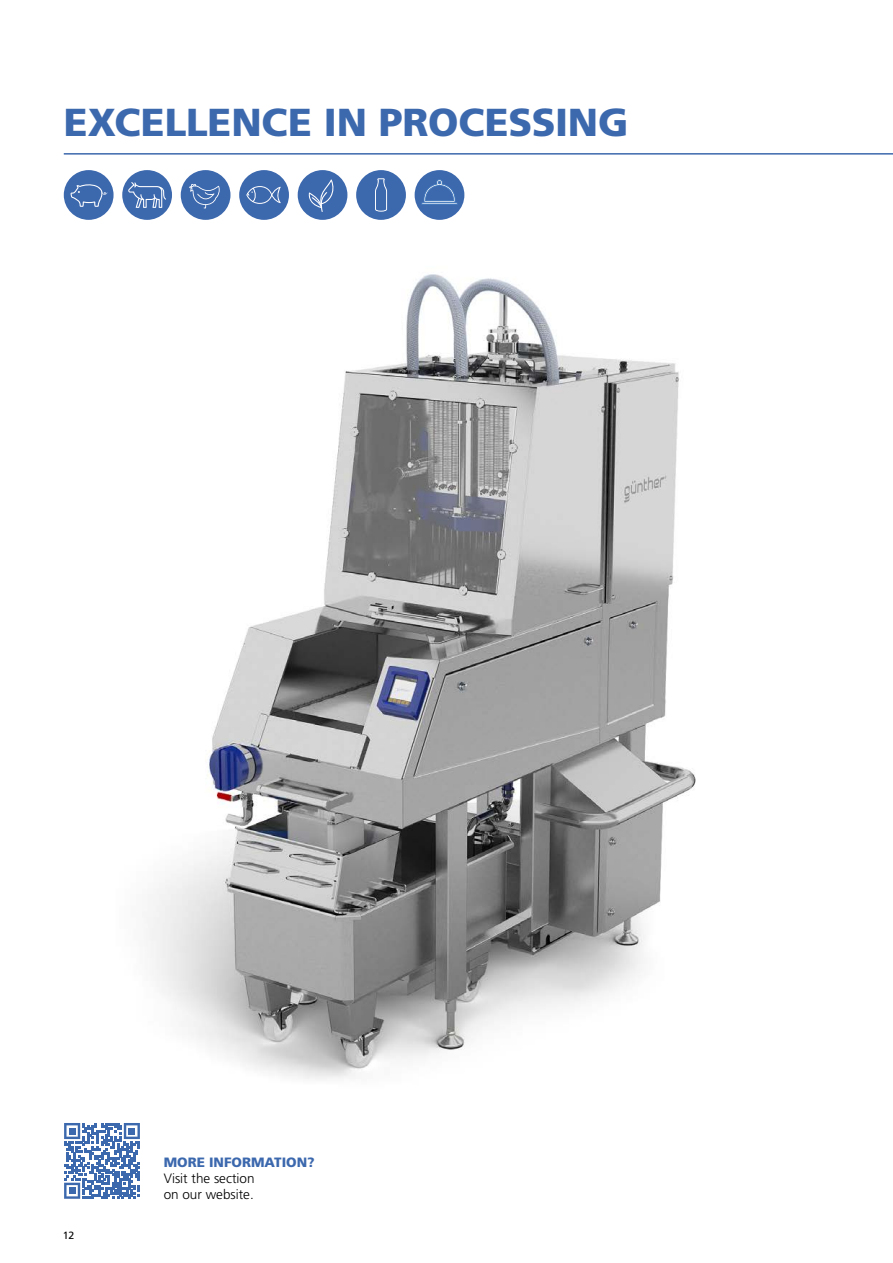
<style>
.page{position:relative;width:893px;height:1263px;background:#fff}
.page>*{position:absolute;margin:0;border:0;box-sizing:border-box;transform-origin:0 0}
.t1{font:900 39px "Frutiger LT Std";letter-spacing:-.005em;color:#3c68ae}
.t2{font:300 13.5px/16.2px "Frutiger LT Std";color:#000}
.t3{font:900 13.5px "Frutiger LT Std";color:#3c68ae}
.t4{font:10.5px "Frutiger LT Std";color:#000}
</style>
<div class="page">
<img style="left:147px;top:274px;width:549px;height:805px">
<svg style="left:64px;top:1123px;width:76px;height:76px"></svg>
<div style="left:69px;top:1127px;width:7px;height:7px;background:#3c68ae"></div>
<div style="left:128px;top:1127px;width:7px;height:7px;background:#3c68ae"></div>
<div style="left:69px;top:1187px;width:7px;height:7px;background:#3c68ae"></div>
<hr style="left:64px;top:153px;width:829px;height:2px;background:#3c68ae">
<div style="left:239px;top:170px;width:50px;height:50px;background:#3c68ae;border-radius:50%"></div>
<svg style="left:246px;top:186px;width:35px;height:18px"></svg>
<div style="left:181px;top:170px;width:49px;height:50px;background:#3c68ae;border-radius:50%"></div>
<svg style="left:189px;top:184px;width:31px;height:24px"></svg>
<div style="left:356px;top:170px;width:50px;height:50px;background:#3c68ae;border-radius:50%"></div>
<svg style="left:375px;top:178px;width:12px;height:34px"></svg>
<div style="left:415px;top:170px;width:49px;height:50px;background:#3c68ae;border-radius:50%"></div>
<div style="left:421px;top:203px;width:37px;height:2px;border:1px solid #4077bb"></div>
<svg style="left:424px;top:179px;width:31px;height:24px"></svg>
<div style="left:64px;top:170px;width:50px;height:50px;background:#3c68ae;border-radius:50%"></div>
<svg style="left:71px;top:184px;width:36px;height:23px"></svg>
<div style="left:122px;top:170px;width:50px;height:50px;background:#3c68ae;border-radius:50%"></div>
<svg style="left:128px;top:182px;width:38px;height:26px"></svg>
<div style="left:298px;top:170px;width:49px;height:50px;background:#3c68ae;border-radius:50%"></div>
<svg style="left:308px;top:179px;width:26px;height:33px"></svg>
<h1 class="t1" style="left:64px;top:99px;width:566px">EXCELLENCE IN PROCESSING</h1>
<p class="t4" style="left:63px;top:1229px;width:13px">12</p>
<p class="t3" style="left:164px;top:1154px;width:153px">MORE INFORMATION?</p>
<p class="t2" style="left:164px;top:1170px;width:92px">Visit the section on our website.</p>
</div>
